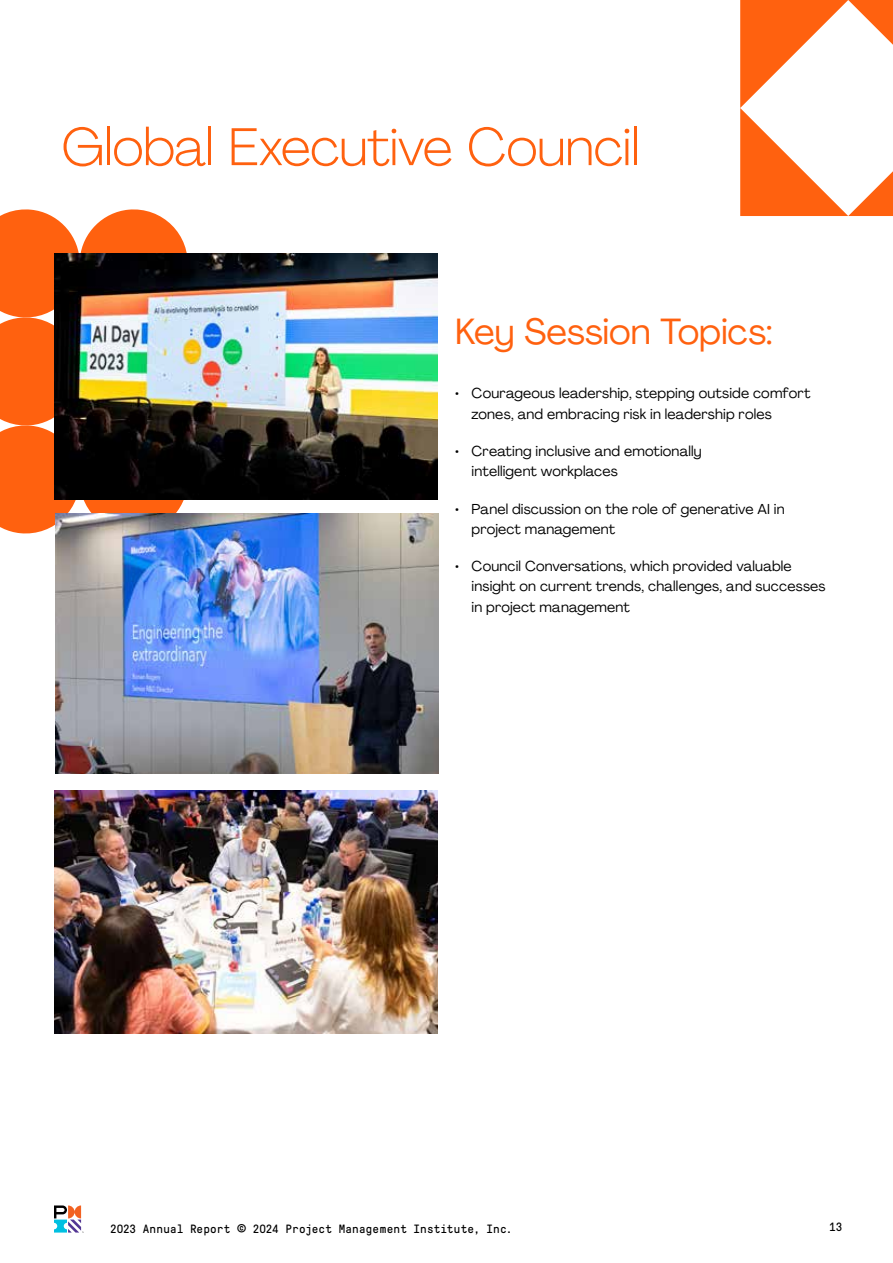
<style>
.page{position:relative;width:893px;height:1263px;background:#fff}
.page>*{position:absolute;margin:0;border:0;box-sizing:border-box;transform-origin:0 0}
.t1{font:300 52.5px "Agrandir";letter-spacing:-.005em;color:#ff610f}
.t2{font:36px "Agrandir";letter-spacing:-.005em;color:#ff610f}
.t3{font:14.25px/20.2px "Agrandir";letter-spacing:.01em;color:#000}
.t4{font:12px "GT Pressura Mono";letter-spacing:.015em;color:#000}
.s1{font-size:16.5px}
</style>
<div class="page">
<svg style="left:740px;top:0;width:153px;height:216px"></svg>
<svg style="left:0;top:209px;width:191px;height:325px;background:#fc732d"></svg>
<svg style="left:54px;top:1205px;width:30px;height:28px"></svg>
<img style="left:54px;top:790px;width:384px;height:243px">
<img style="left:55px;top:513px;width:383px;height:260px">
<img style="left:54px;top:254px;width:384px;height:245px">
<h1 class="t1" style="left:62px;top:115px;width:579px">Global Executive Council</h1>
<h2 class="t2" style="left:455px;top:310px;width:319px">Key Session Topics:</h2>
<p class="t3" style="left:472px;top:383px;width:340px;text-indent:-17px">• Courageous leadership, stepping outside comfort zones, and embracing risk in leadership roles</p>
<p class="t3" style="left:472px;top:441px;width:232px;text-indent:-17px">• Creating inclusive and emotionally intelligent workplaces</p>
<p class="t3" style="left:472px;top:498px;width:315px;text-indent:-17px">• Panel discussion on the role of generative AI in project management</p>
<p class="t3" style="left:472px;top:556px;width:355px;text-indent:-17px">• Council Conversations, which provided valuable insight on current trends, challenges, and successes in project management</p>
<p class="t4" style="left:110px;top:1222px;width:404px">2023 Annual Report <span class="s1">©</span> 2024 Project Management Institute, Inc.</p>
<p class="t4" style="left:829px;top:1220px;width:15px">13</p>
</div>
